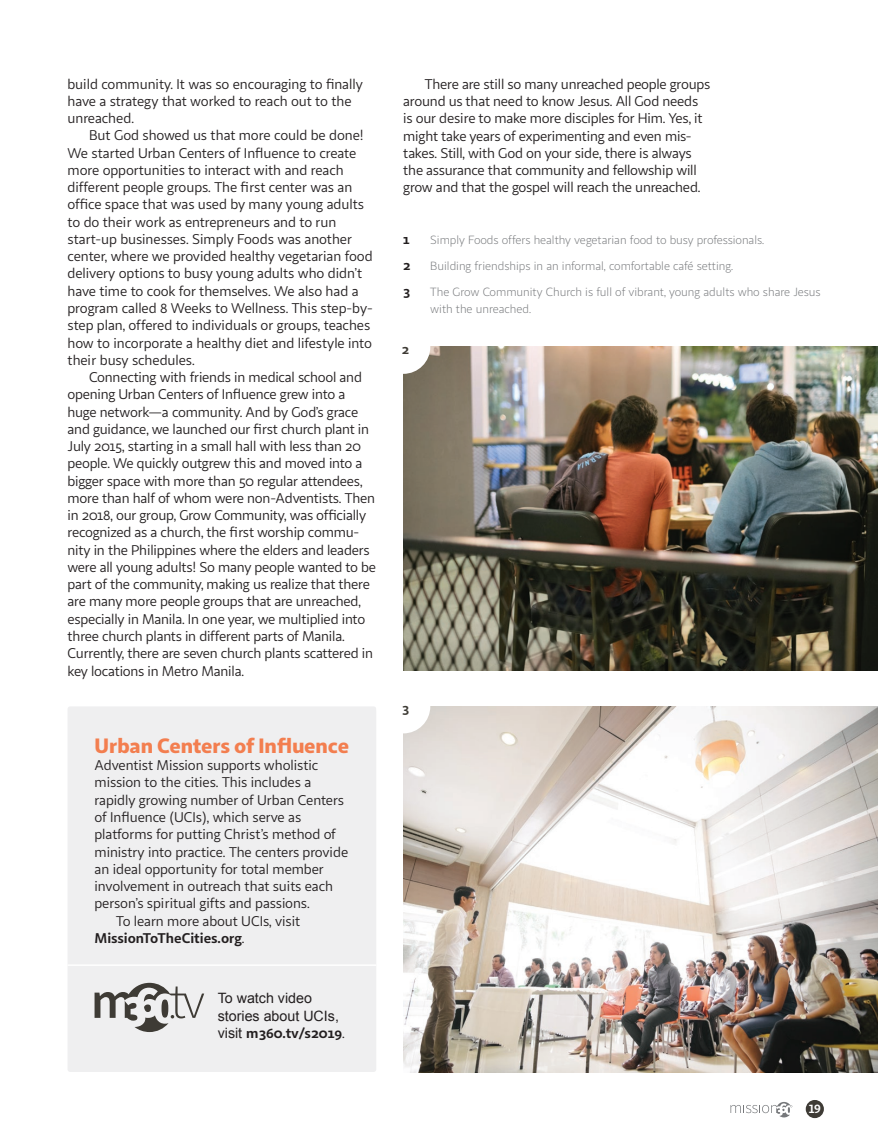
<style>
.page{position:relative;width:878px;height:1148px;background:#fff}
.page>*{position:absolute;margin:0;border:0;box-sizing:border-box;transform-origin:0 0}
.t1{font:900 21px "Sana Sans";letter-spacing:-.01em;color:#f37e4f}
.t2{font:14.25px/17.2px "Sana Sans";letter-spacing:-.01em;color:#231f20}
.t3{font:700 14.25px "Sana Sans";letter-spacing:-.01em;color:#231f20}
.t4{font:14.25px/17.2px "Arial";color:#231f20}
.t5{font:700 13.5px "Sana Sans";color:#231f20}
.t6{font:700 13.5px "Sana Sans";color:#3e3b35}
.t7{font:12px/17.2px "Sana Sans";letter-spacing:-.01em;color:#76787b}
.t8{font:700 12px "Sana Sans";color:#fff}
.s1{font-weight:400}
.s2{font-family:"Arial";font-weight:400}
</style>
<div class="page">
<div style="left:806px;top:1100px;width:17px;height:17px;background:#3e3b35;border-radius:50%"></div>
<div style="left:805px;top:1099px;width:18px;height:19px;border:2px solid #3e3b35;border-radius:50%"></div>
<svg style="left:730px;top:1102px;width:62px;height:15px"></svg>
<img style="left:403px;top:347px;width:475px;height:323px">
<img style="left:403px;top:706px;width:475px;height:366px">
<div style="left:67px;top:706px;width:309px;height:366px;background:#efeff0;border-radius:3px"></div>
<svg style="left:94px;top:982px;width:110px;height:50px"></svg>
<hr style="left:68px;top:964px;width:308px;height:1px;background:#fff">
<div style="left:376px;top:320px;width:54px;height:54px;background:#fff;border-radius:50%"></div>
<div style="left:376px;top:679px;width:54px;height:54px;background:#fff;border-radius:50%"></div>
<p class="t2" style="left:68px;top:75px;width:297px">build community. It was so encouraging to finally have a strategy that worked to reach out to the unreached.</p>
<p class="t2" style="left:68px;top:127px;width:307px;text-indent:22px">But God showed us that more could be done!<br>We started Urban Centers of Influence to create more opportunities to interact with and reach different people groups. The first center was an office space that was used by many young adults to do their work as entrepreneurs and to run start-up businesses. Simply Foods was another center, where we provided healthy vegetarian food delivery options to busy young adults who didn’t have time to cook for themselves. We also had a program called 8 Weeks to Wellness. This step-by&shy;step plan, offered to individuals or groups, teaches how to incorporate a healthy diet and lifestyle into their busy schedules.</p>
<p class="t2" style="left:68px;top:368px;width:310px;text-indent:22px">Connecting with friends in medical school and opening Urban Centers of Influence grew into a huge network—a community. And by God’s grace and guidance, we launched our first church plant in July 2015, starting in a small hall with less than 20 people. We quickly outgrew this and moved into a bigger space with more than 50 regular attendees, more than half of whom were non-Adventists. Then in 2018, our group, Grow Community, was officially recognized as a church, the first worship commu&shy;nity in the Philippines where the elders and leaders were all young adults! So many people wanted to be part of the community, making us realize that there are many more people groups that are unreached, especially in Manila. In one year, we multiplied into three church plants in different parts of Manila.<br>Currently, there are seven church plants scattered in key locations in Metro Manila.</p>
<h1 class="t1" style="left:94px;top:732px;width:256px">Urban Centers of Influence</h1>
<p class="t2" style="left:94px;top:756px;width:225px">Adventist Mission supports wholistic</p>
<p class="t2" style="left:94px;top:774px;width:218px">mission to the cities. This includes a</p>
<p class="t2" style="left:94px;top:791px;width:251px">rapidly growing number of Urban Centers</p>
<p class="t2" style="left:94px;top:808px;width:208px">of Influence (UCIs), which serve as</p>
<p class="t2" style="left:94px;top:825px;width:243px">platforms for putting Christ’s method of</p>
<p class="t2" style="left:94px;top:843px;width:255px">ministry into practice. The centers provide</p>
<p class="t2" style="left:94px;top:860px;width:231px">an ideal opportunity for total member</p>
<p class="t2" style="left:94px;top:877px;width:240px">involvement in outreach that suits each</p>
<p class="t2" style="left:94px;top:895px;width:217px">person’s spiritual gifts and passions.</p>
<p class="t2" style="left:116px;top:912px;width:185px">To learn more about UCIs, visit</p>
<p class="t3" style="left:94px;top:928px;width:152px">MissionToTheCities.org<span class="s1">.</span></p>
<p class="t4" style="left:218px;top:989px;width:123px">To watch video stories about UCIs,</p>
<p class="t3" style="left:218px;top:1023px;width:129px"><span class="s2">visit</span> m360.tv/s2019<span class="s1">.</span></p>
<p class="t2" style="left:403px;top:75px;width:308px;text-indent:22px">There are still so many unreached people groups around us that need to know Jesus. All God needs is our desire to make more disciples for Him. Yes, it might take years of experimenting and even mis&shy;takes. Still, with God on your side, there is always the assurance that community and fellowship will grow and that the gospel will reach the unreached.</p>
<p class="t5" style="left:403px;top:230px;width:8px">1</p>
<p class="t7" style="left:430px;top:231px;width:335px">Simply Foods offers healthy vegetarian food to busy professionals.</p>
<p class="t5" style="left:403px;top:256px;width:9px">2</p>
<p class="t7" style="left:430px;top:257px;width:304px">Building friendships in an informal, comfortable café setting.</p>
<p class="t5" style="left:403px;top:282px;width:9px">3</p>
<p class="t7" style="left:430px;top:283px;width:392px">The Grow Community Church is full of vibrant, young adults who share Jesus with the unreached.</p>
<p class="t6" style="left:402px;top:340px;width:9px">2</p>
<p class="t6" style="left:402px;top:700px;width:9px">3</p>
<p class="t8" style="left:808px;top:1101px;width:14px">19</p>
</div>
